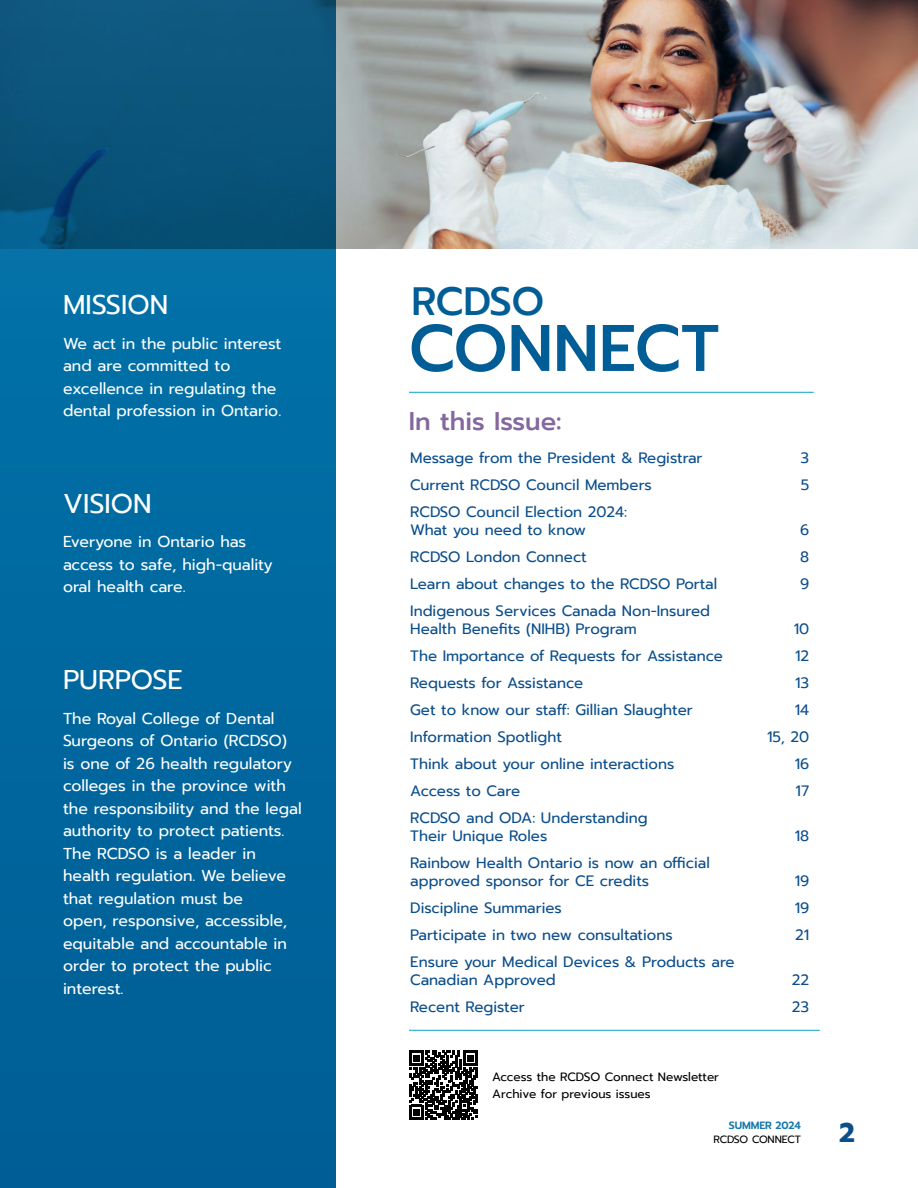
<style>
.page{position:relative;width:918px;height:1188px;background:#fff}
.page>*{position:absolute;margin:0;border:0;box-sizing:border-box;transform-origin:0 0}
.t1{font:500 65.7px "Prompt";letter-spacing:-.005em;color:#005d95}
.t2{font:500 39.45px "Prompt";letter-spacing:-.01em;color:#005d95}
.t3{font:27px "Prompt";color:#fff}
.t4{font:700 27px "Prompt";color:#0b4e8c}
.t5{font:500 25.5px "Prompt";color:#85679f}
.t6{font:15.75px/22.5px "Prompt";color:#fff}
.t7{font:15px/18px "Prompt";color:#0b4e8c}
.t8{font:12px/16.5px "Prompt";color:#000}
.t9{font:10.5px "Prompt";letter-spacing:-.015em;color:#000}
.t10{font:600 10.5px "Prompt";letter-spacing:-.01em;color:#1879ae}
</style>
<div class="page">
<img style="left:336px;top:0;width:582px;height:249px">
<svg style="left:0;top:0;width:336px;height:1188px;background:#026396"></svg>
<hr style="left:409px;top:392px;width:405px;height:1px;background:#0ea1ca">
<hr style="left:409px;top:1030px;width:411px;height:1px;background:#0ea1ca">
<svg style="left:409px;top:1050px;width:69px;height:1px"></svg>
<svg style="left:409px;top:1051px;width:69px;height:69px"></svg>
<h1 class="t3" style="left:63px;top:286px;width:107px">MISSION</h1>
<p class="t6" style="left:63px;top:332px;width:220px">We act in the public interest and are committed to excellence in regulating the dental profession in Ontario.</p>
<h1 class="t3" style="left:63px;top:484px;width:90px">VISION</h1>
<p class="t6" style="left:63px;top:531px;width:211px">Everyone in Ontario has access to safe, high-quality oral health care.</p>
<h1 class="t3" style="left:63px;top:661px;width:121px">PURPOSE</h1>
<p class="t6" style="left:63px;top:707px;width:240px">The Royal College of Dental<br>Surgeons of Ontario (RCDSO) is one of 26 health regulatory colleges in the province with the responsibility and the legal authority to protect patients.<br>The RCDSO is a leader in health regulation. We believe that regulation must be<br>open, responsive, accessible, equitable and accountable in order to protect the public interest.</p>
<h2 class="t2" style="left:411px;top:273px;width:135px">RCDSO</h2>
<h2 class="t1" style="left:409px;top:301px;width:312px">CONNECT</h2>
<h3 class="t5" style="left:409px;top:403px;width:154px">In this Issue:</h3>
<p class="t7" style="left:410px;top:449px;width:294px">Message from the President &amp; Registrar</p>
<p class="t7" style="left:801px;top:449px;width:10px">3</p>
<p class="t7" style="left:410px;top:476px;width:243px">Current RCDSO Council Members</p>
<p class="t7" style="left:801px;top:476px;width:10px">5</p>
<p class="t7" style="left:410px;top:503px;width:219px">RCDSO Council Election 2024:<br>What you need to know</p>
<p class="t7" style="left:800px;top:521px;width:11px">6</p>
<p class="t7" style="left:410px;top:548px;width:178px">RCDSO London Connect</p>
<p class="t7" style="left:800px;top:548px;width:11px">8</p>
<p class="t7" style="left:410px;top:575px;width:309px">Learn about changes to the RCDSO Portal</p>
<p class="t7" style="left:800px;top:575px;width:11px">9</p>
<p class="t7" style="left:410px;top:602px;width:301px">Indigenous Services Canada Non-Insured<br>Health Benefits (NIHB) Program</p>
<p class="t7" style="left:794px;top:620px;width:17px">10</p>
<p class="t7" style="left:410px;top:647px;width:314px">The Importance of Requests for Assistance</p>
<p class="t7" style="left:795px;top:647px;width:16px">12</p>
<p class="t7" style="left:410px;top:674px;width:175px">Requests for Assistance</p>
<p class="t7" style="left:795px;top:674px;width:16px">13</p>
<p class="t7" style="left:410px;top:701px;width:284px">Get to know our staff: Gillian Slaughter</p>
<p class="t7" style="left:795px;top:701px;width:16px">14</p>
<p class="t7" style="left:410px;top:728px;width:153px">Information Spotlight</p>
<p class="t7" style="left:767px;top:728px;width:44px">15, 20</p>
<p class="t7" style="left:410px;top:755px;width:266px">Think about your online interactions</p>
<p class="t7" style="left:795px;top:755px;width:16px">16</p>
<p class="t7" style="left:410px;top:782px;width:111px">Access to Care</p>
<p class="t7" style="left:796px;top:782px;width:15px">17</p>
<p class="t7" style="left:410px;top:809px;width:239px">RCDSO and ODA: Understanding<br>Their Unique Roles</p>
<p class="t7" style="left:795px;top:827px;width:16px">18</p>
<p class="t7" style="left:410px;top:854px;width:301px">Rainbow Health Ontario is now an official approved sponsor for CE credits</p>
<p class="t7" style="left:795px;top:872px;width:16px">19</p>
<p class="t7" style="left:410px;top:899px;width:153px">Discipline Summaries</p>
<p class="t7" style="left:795px;top:899px;width:16px">19</p>
<p class="t7" style="left:410px;top:926px;width:264px">Participate in two new consultations</p>
<p class="t7" style="left:795px;top:926px;width:16px">21</p>
<p class="t7" style="left:410px;top:953px;width:326px">Ensure your Medical Devices &amp; Products are<br>Canadian Approved</p>
<p class="t7" style="left:792px;top:971px;width:19px">22</p>
<p class="t7" style="left:410px;top:998px;width:116px">Recent Register</p>
<p class="t7" style="left:792px;top:998px;width:19px">23</p>
<p class="t8" style="left:492px;top:1069px;width:228px">Access the RCDSO Connect Newsletter<br>Archive for previous issues</p>
<p class="t10" style="left:729px;top:1118px;width:74px">SUMMER 2024</p>
<p class="t9" style="left:713px;top:1132px;width:89px">RCDSO CONNECT</p>
<h3 class="t4" style="left:839px;top:1112px;width:17px">2</h3>
</div>
